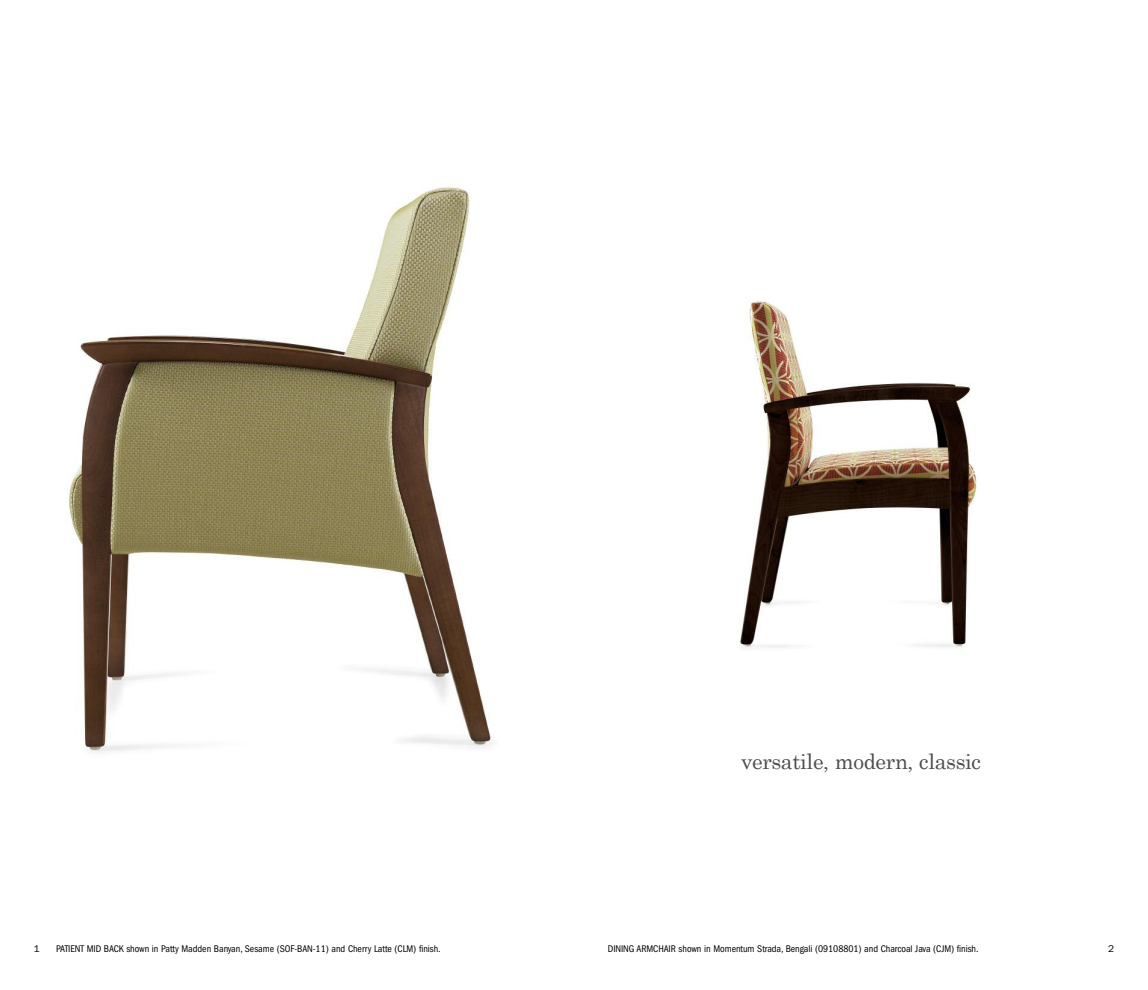
<style>
.page{position:relative;width:1148px;height:990px;background:#fff}
.page>*{position:absolute;margin:0;border:0;box-sizing:border-box;transform-origin:0 0}
.t1{font:21.25px "Century Schoolbook";letter-spacing:-.015em;color:#4d4d4d}
.t2{font:condensed 10px "ITC Franklin Gothic Std";letter-spacing:-.005em;color:#000}
.t3{font:10px "ITC Franklin Gothic Std";color:#000}
</style>
<div class="page">
<img style="left:68px;top:187px;width:425px;height:565px">
<img style="left:739px;top:297px;width:238px;height:351px">
<h1 class="t1" style="left:741px;top:749px;width:241px">versatile, modern, classic</h1>
<p class="t3" style="left:34px;top:945px;width:7px">1</p>
<p class="t3" style="left:1108px;top:945px;width:7px">2</p>
<p class="t2" style="left:56px;top:945px;width:386px">PATIENT MID BACK shown in Patty Madden Banyan, Sesame (SOF-BAN-11) and Cherry Latte (CLM) finish.</p>
<p class="t2" style="left:608px;top:945px;width:372px">DINING ARMCHAIR shown in Momentum Strada, Bengali (09108801) and Charcoal Java (CJM) finish.</p>
</div>
